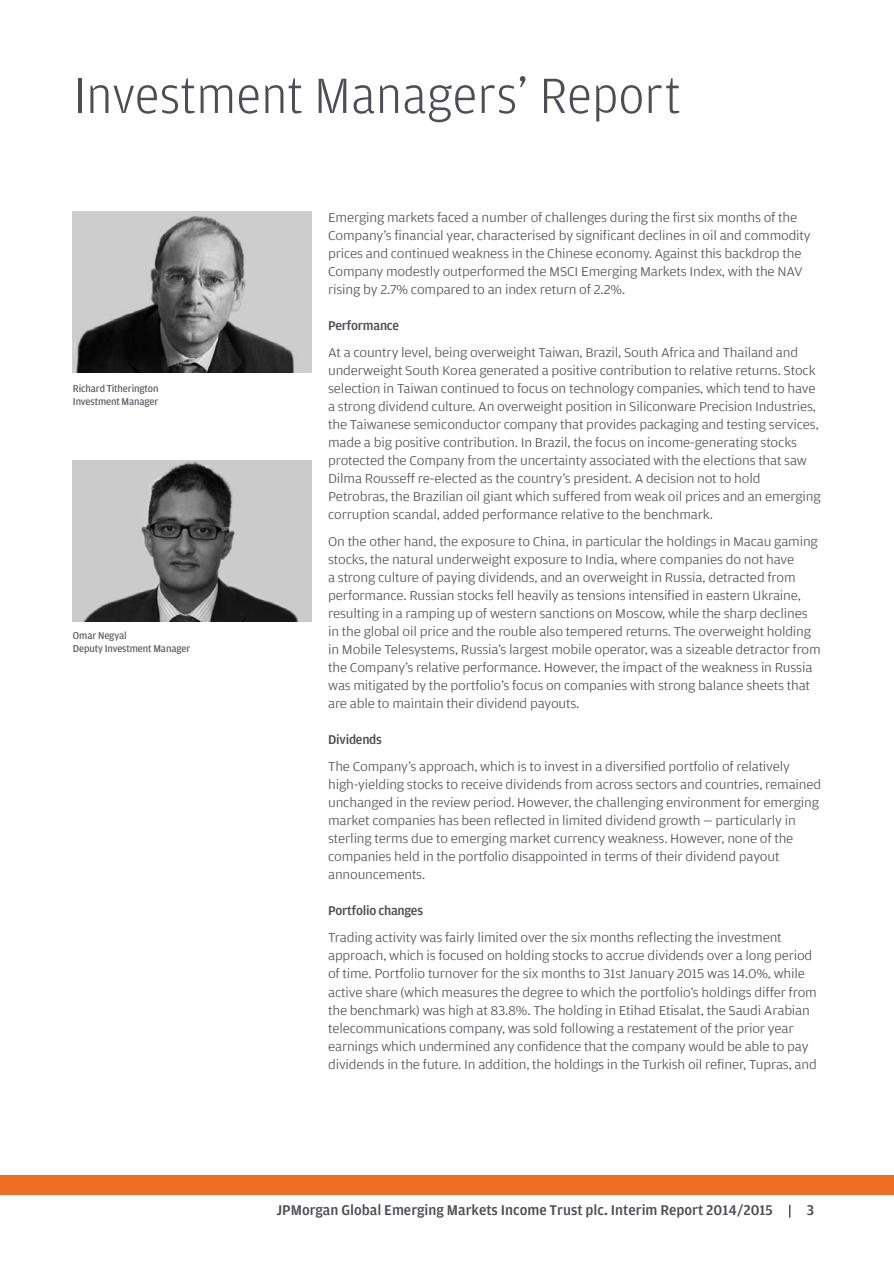
<style>
.page{position:relative;width:894px;height:1265px;background:#fff}
.page>*{position:absolute;margin:0;border:0;box-sizing:border-box;transform-origin:0 0}
.t1{font:300 52.5px "Amplitude";color:#4d4e53}
.t2{font:500 15px "Amplitude";color:#4d4e53}
.t3{font:300 13.5px/18px "Amplitude Wide";letter-spacing:-.015em;color:#4d4e53}
.t4{font:500 13.5px "Amplitude";letter-spacing:-.02em;color:#4d4e53}
.t5{font:10.5px/13.5px "Amplitude";letter-spacing:-.01em;color:#4d4e53}
</style>
<div class="page">
<svg style="left:0;top:1175px;width:1px;height:18px"></svg>
<svg style="left:789px;top:1204px;width:1px;height:13px"></svg>
<div style="left:1px;top:1174px;width:893px;height:19px;background:#ee6f23"></div>
<img style="left:73px;top:211px;width:238px;height:162px">
<img style="left:73px;top:460px;width:238px;height:161px">
<h1 class="t1" style="left:73px;top:64px;width:609px">Investment Managers’ Report</h1>
<p class="t5" style="left:73px;top:381px;width:87px">Richard Titherington<br>Investment Manager</p>
<p class="t5" style="left:73px;top:628px;width:119px">Omar Negyal<br>Deputy Investment Manager</p>
<p class="t3" style="left:328px;top:208px;width:484px">Emerging markets faced a number of challenges during the first six months of the Company’s financial year, characterised by significant declines in oil and commodity prices and continued weakness in the Chinese economy. Against this backdrop the Company modestly outperformed the MSCI Emerging Markets Index, with the NAV rising by 2.7% compared to an index return of 2.2%.</p>
<p class="t4" style="left:328px;top:317px;width:72px">Performance</p>
<p class="t3" style="left:328px;top:343px;width:494px">At a country level, being overweight Taiwan, Brazil, South Africa and Thailand and underweight South Korea generated a positive contribution to relative returns. Stock selection in Taiwan continued to focus on technology companies, which tend to have a strong dividend culture. An overweight position in Siliconware Precision Industries, the Taiwanese semiconductor company that provides packaging and testing services, made a big positive contribution. In Brazil, the focus on income-generating stocks protected the Company from the uncertainty associated with the elections that saw Dilma Rousseff re-elected as the country’s president. A decision not to hold Petrobras, the Brazilian oil giant which suffered from weak oil prices and an emerging corruption scandal, added performance relative to the benchmark.</p>
<p class="t3" style="left:328px;top:532px;width:494px">On the other hand, the exposure to China, in particular the holdings in Macau gaming stocks, the natural underweight exposure to India, where companies do not have<br>a strong culture of paying dividends, and an overweight in Russia, detracted from performance. Russian stocks fell heavily as tensions intensified in eastern Ukraine, resulting in a ramping up of western sanctions on Moscow, while the sharp declines in the global oil price and the rouble also tempered returns. The overweight holding in Mobile Telesystems, Russia’s largest mobile operator, was a sizeable detractor from the Company’s relative performance. However, the impact of the weakness in Russia was mitigated by the portfolio’s focus on companies with strong balance sheets that are able to maintain their dividend payouts.</p>
<p class="t4" style="left:328px;top:731px;width:55px">Dividends</p>
<p class="t3" style="left:328px;top:757px;width:494px">The Company’s approach, which is to invest in a diversified portfolio of relatively high-yielding stocks to receive dividends from across sectors and countries, remained unchanged in the review period. However, the challenging environment for emerging market companies has been reflected in limited dividend growth — particularly in sterling terms due to emerging market currency weakness. However, none of the companies held in the portfolio disappointed in terms of their dividend payout announcements.</p>
<p class="t4" style="left:328px;top:902px;width:96px">Portfolio changes</p>
<p class="t3" style="left:328px;top:928px;width:490px">Trading activity was fairly limited over the six months reflecting the investment approach, which is focused on holding stocks to accrue dividends over a long period of time. Portfolio turnover for the six months to 31st January 2015 was 14.0%, while active share (which measures the degree to which the portfolio’s holdings differ from the benchmark) was high at 83.8%. The holding in Etihad Etisalat, the Saudi Arabian telecommunications company, was sold following a restatement of the prior year earnings which undermined any confidence that the company would be able to pay dividends in the future. In addition, the holdings in the Turkish oil refiner, Tupras, and</p>
<p class="t2" style="left:276px;top:1200px;width:498px">JPMorgan Global Emerging Markets Income Trust plc. Interim Report 2014/2015</p>
<p class="t2" style="left:806px;top:1200px;width:9px">3</p>
</div>
